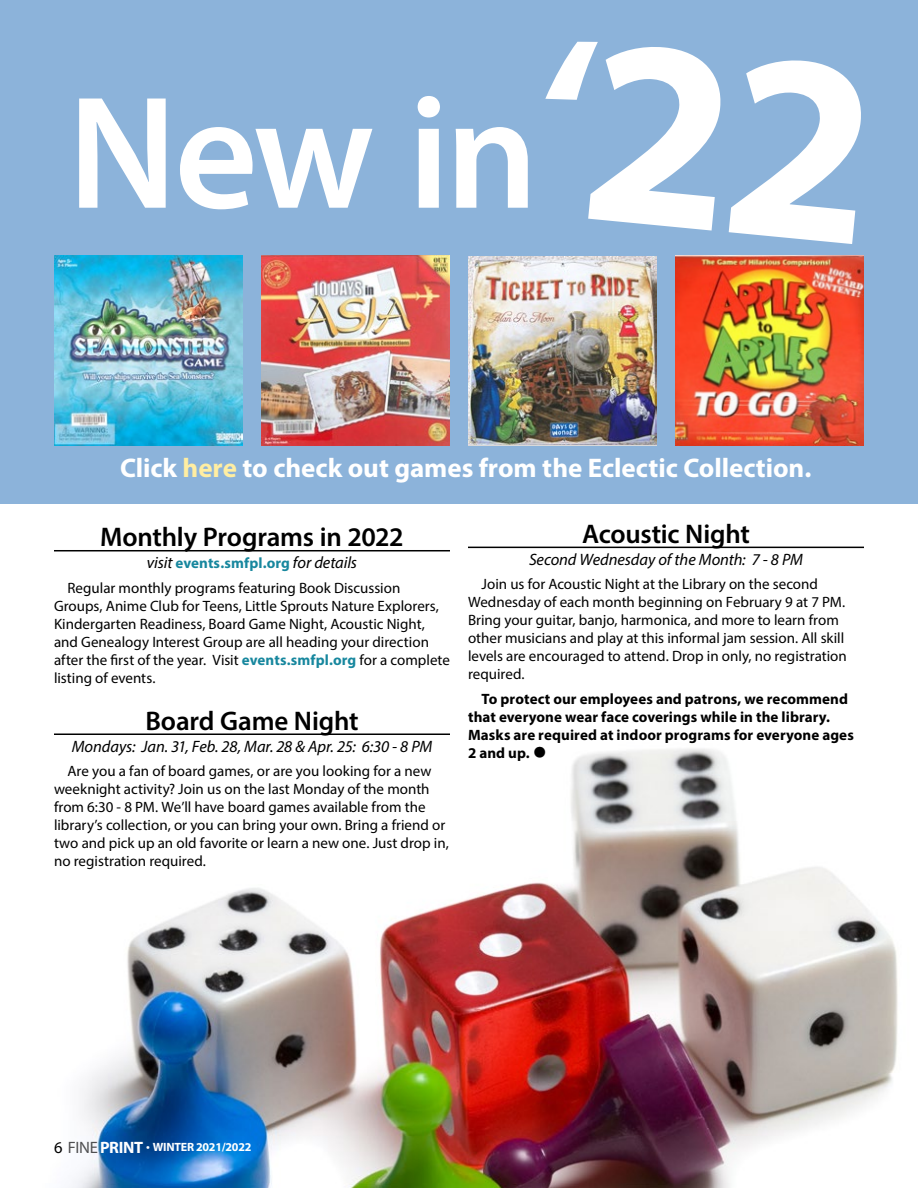
<style>
.page{position:relative;width:918px;height:1188px;background:#fff}
.page>*{position:absolute;margin:0;border:0;box-sizing:border-box;transform-origin:0 0}
.t1{font:600 162px "Myriad Pro";color:#fff}
.t2{font:700 41.55px "Myriad Pro";color:#000}
.t3{font:700 27px "Myriad Pro";letter-spacing:-.005em;color:#fff}
.t4{font:600 27px "Myriad Pro";letter-spacing:-.01em;color:#000}
.t5{font:italic 16.5px "Myriad Pro";letter-spacing:-.005em;color:#000}
.t6{font:15px/18px "Myriad Pro";color:#000}
.t7{font:700 15px/18px "Myriad Pro";letter-spacing:.005em;color:#000}
.t8{font:700 12px "Myriad Pro";letter-spacing:-.02em;color:#fff}
.s1{color:#ffeea2}
.s2{font-style:italic;font-size:16.5px}
.s3{font-weight:700;color:#17879e}
.s4{font-weight:400;font-size:16.5px;color:#000}
.s5{font-weight:400;font-size:16.5px;color:#4f4f51}
.s6{font-size:16.5px}
.s7{font-weight:400;font-size:13.5px}
</style>
<div class="page">
<img style="left:54px;top:733px;width:844px;height:455px">
<div style="left:0;top:0;width:918px;height:503px;background:#8cb3da"></div>
<img style="left:54px;top:256px;width:189px;height:190px">
<hr style="left:54px;top:550px;width:396px;height:1px;background:#000">
<hr style="left:54px;top:734px;width:396px;height:1px;background:#000">
<img style="left:261px;top:256px;width:189px;height:190px">
<img style="left:468px;top:256px;width:189px;height:188px">
<img style="left:675px;top:256px;width:189px;height:190px">
<hr style="left:468px;top:547px;width:396px;height:1px;background:#000">
<h1 class="t1" style="left:68px;top:50px;width:472px">New in</h1>
<h3 class="t3" style="left:120px;top:451px;width:693px">Click <span class="s1">here</span> to check out games from the Eclectic Collection.</h3>
<h3 class="t4" style="left:100px;top:520px;width:305px">Monthly Programs in 2022</h3>
<p class="t6" style="left:68px;top:550px;width:334px;line-height:24.8px;text-indent:79px"><span class="s2">visit</span> <span class="s3">events.smfpl.org</span> <span class="s2">for details<br></span>Regular monthly programs featuring Book Discussion</p>
<p class="t6" style="left:54px;top:596px;width:398px">Groups, Anime Club for Teens, Little Sprouts Nature Explorers, Kindergarten Readiness, Board Game Night, Acoustic Night, and Genealogy Interest Group are all heading your direction after the first of the year. Visit <span class="s3">events.smfpl.org</span> for a complete listing of events.</p>
<h3 class="t4" style="left:145px;top:704px;width:215px">Board Game Night</h3>
<p class="t5" style="left:72px;top:736px;width:362px">Mondays: Jan. 31, Feb. 28, Mar. 28 &amp; Apr. 25: 6:30 - 8 PM</p>
<p class="t6" style="left:54px;top:762px;width:396px;text-indent:14px">Are you a fan of board games, or are you looking for a new weeknight activity? Join us on the last Monday of the month from 6:30 - 8 PM. We’ll have board games available from the library’s collection, or you can bring your own. Bring a friend or two and pick up an old favorite or learn a new one. Just drop in, no registration required.</p>
<h3 class="t4" style="left:582px;top:517px;width:169px">Acoustic Night</h3>
<p class="t5" style="left:529px;top:549px;width:275px">Second Wednesday of the Month: 7 - 8 PM</p>
<p class="t6" style="left:468px;top:575px;width:380px;text-indent:14px">Join us for Acoustic Night at the Library on the second Wednesday of each month beginning on February 9 at 7 PM.<br>Bring your guitar, banjo, harmonica, and more to learn from other musicians and play at this informal jam session. All skill levels are encouraged to attend. Drop in only, no registration required.</p>
<p class="t7" style="left:468px;top:690px;width:387px;text-indent:14px">To protect our employees and patrons, we recommend that everyone wear face coverings while in the library.<br>Masks are required at indoor programs for everyone ages 2 and up.</p>
<h2 class="t2" style="left:533px;top:722px;width:16px">•</h2>
<p class="t8" style="left:54px;top:1140px;width:199px"><span class="s4">6</span> <span class="s5">FINE</span><span class="s6">PRINT</span> <span class="s7">•</span> WINTER 2021/2022</p>
</div>
